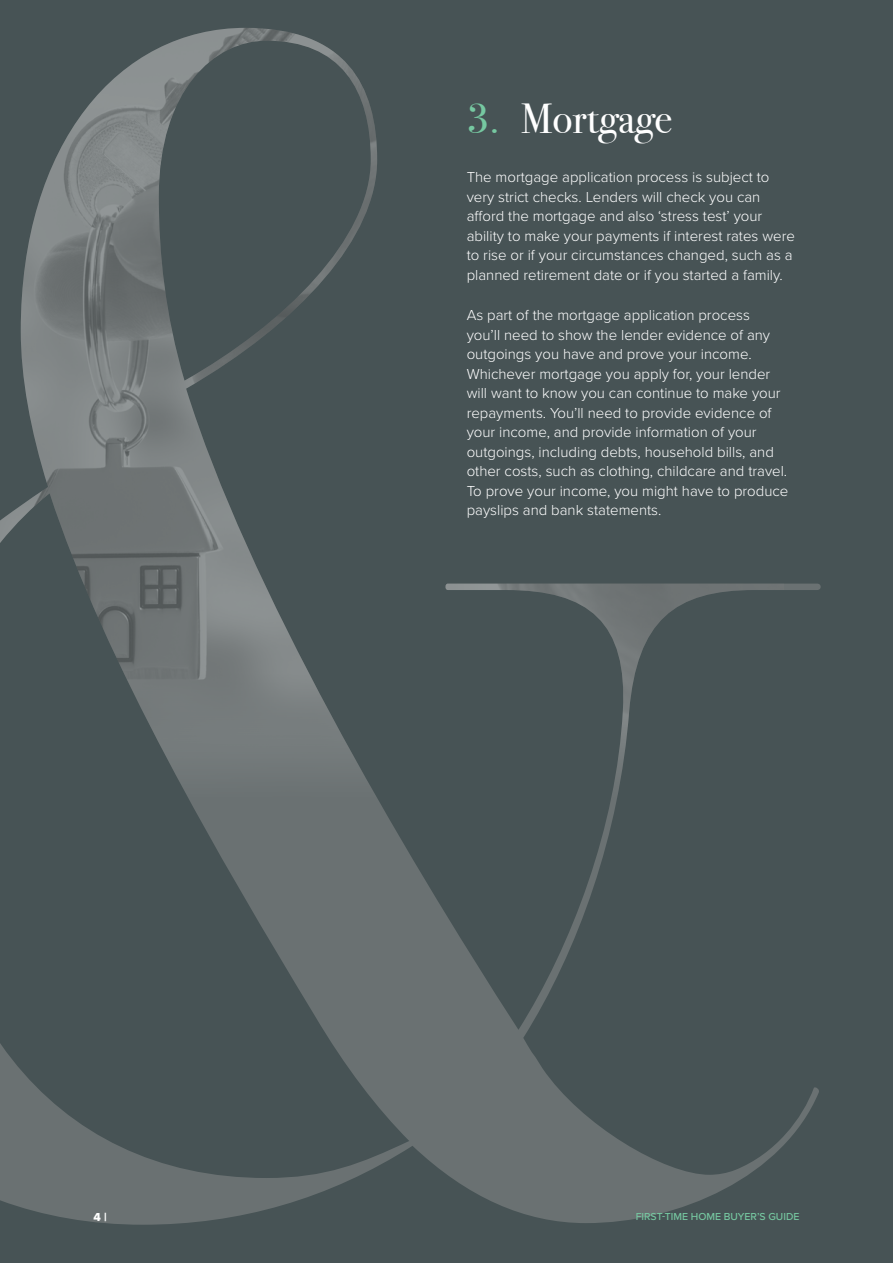
<style>
.page{position:relative;width:893px;height:1263px;background:#475355}
.page>*{position:absolute;margin:0;border:0;box-sizing:border-box;transform-origin:0 0}
.t1{font:42px "Bodoni Svty Two ITCTT";color:#fff}
.t2{font:300 15px/19.5px "Proxima Nova";color:#fff}
.t3{font:12px "Proxima Nova Extrabld";color:#fff}
.t4{font:500 10.5px "Proxima Nova";color:#76c8a1}
.s1{color:#76c8a1}
</style>
<div class="page">
<svg style="left:0;top:583px;width:821px;height:642px"></svg>
<img style="left:0;top:28px;width:784px;height:797px">
<p class="t1" style="left:467px;top:84px;width:207px"><span class="s1">3.</span> Mortgage</p>
<p class="t2" style="left:467px;top:167px;width:330px">The mortgage application process is subject to very strict checks. Lenders will check you can afford the mortgage and also ‘stress test’ your ability to make your payments if interest rates were to rise or if your circumstances changed, such as a planned retirement date or if you started a family.</p>
<p class="t2" style="left:467px;top:305px;width:323px">As part of the mortgage application process<br>you’ll need to show the lender evidence of any outgoings you have and prove your income.<br>Whichever mortgage you apply for, your lender will want to know you can continue to make your repayments. You’ll need to provide evidence of your income, and provide information of your outgoings, including debts, household bills, and other costs, such as clothing, childcare and travel.<br>To prove your income, you might have to produce payslips and bank statements.</p>
<p class="t3" style="left:94px;top:1208px;width:15px">4 |</p>
<p class="t4" style="left:636px;top:1209px;width:165px">FIRST-TIME HOME BUYER’S GUIDE</p>
</div>
